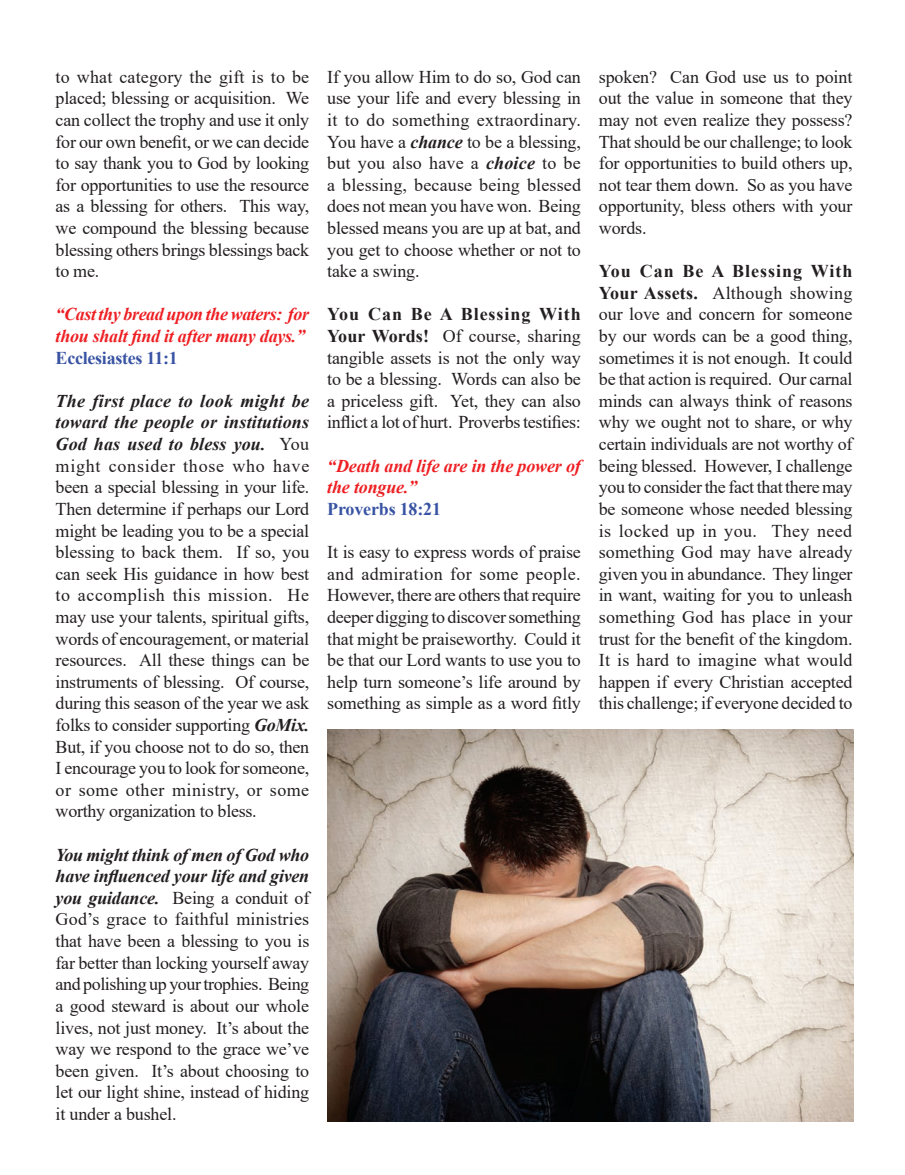
<style>
.page{position:relative;width:905px;height:1175px;background:#fff}
.page>*{position:absolute;margin:0;border:0;box-sizing:border-box;transform-origin:0 0}
.t1{font:18px/21.6px "Times New Roman";letter-spacing:-.01em;color:#231f20;text-align:justify}
.t2{font:italic 700 18px/21.6px "Times New Roman";letter-spacing:-.015em;color:#ee1f23}
.t3{font:700 18px "Times New Roman";letter-spacing:-.015em;color:#3853a3}
.s1{font-weight:700;font-style:italic}
.s2{font-weight:700}
</style>
<div class="page">
<img style="left:327px;top:730px;width:527px;height:391px">
<p class="t1" style="left:56px;top:65px;width:255px">to what category the gift is to be placed; blessing or acquisition. We can collect the trophy and use it only for our own benefit, or we can decide to say thank you to God by looking for opportunities to use the resource as a blessing for others. This way, we compound the blessing because blessing others brings blessings back to me.</p>
<p class="t2" style="left:56px;top:303px;width:255px">“Cast thy bread upon the waters: for thou shalt find it after many days.”</p>
<p class="t3" style="left:56px;top:344px;width:124px">Ecclesiastes 11:1</p>
<p class="t1" style="left:56px;top:389px;width:255px"><span class="s1">The first place to look might be toward the people or institutions God has used to bless you.</span> You might consider those who have been a special blessing in your life.<br>Then determine if perhaps our Lord might be leading you to be a special blessing to back them. If so, you can seek His guidance in how best to accomplish this mission. He may use your talents, spiritual gifts, words of encouragement, or material resources. All these things can be instruments of blessing. Of course, during this season of the year we ask folks to consider supporting <span class="s1">GoMix.<br></span>But, if you choose not to do so, then I encourage you to look for someone, or some other ministry, or some worthy organization to bless.</p>
<p class="t1" style="left:56px;top:843px;width:255px"><span class="s1">You might think of men of God who have influenced your life and given you guidance.</span> Being a conduit of God’s grace to faithful ministries that have been a blessing to you is far better than locking yourself away and polishing up your trophies. Being a good steward is about our whole lives, not just money. It’s about the way we respond to the grace we’ve been given. It’s about choosing to let our light shine, instead of hiding it under a bushel.</p>
<p class="t1" style="left:327px;top:65px;width:255px">If you allow Him to do so, God can use your life and every blessing in it to do something extraordinary.<br>You have a <span class="s1">chance</span> to be a blessing, but you also have a <span class="s1">choice</span> to be a blessing, because being blessed does not mean you have won. Being blessed means you are up at bat, and you get to choose whether or not to take a swing.</p>
<p class="t1" style="left:327px;top:303px;width:255px"><span class="s2">You Can Be A Blessing With Your Words!</span> Of course, sharing tangible assets is not the only way to be a blessing. Words can also be a priceless gift. Yet, they can also inflict a lot of hurt. Proverbs testifies:</p>
<p class="t2" style="left:327px;top:454px;width:255px">“Death and life are in the power of the tongue.”</p>
<p class="t3" style="left:327px;top:496px;width:115px">Proverbs 18:21</p>
<p class="t1" style="left:327px;top:540px;width:255px">It is easy to express words of praise and admiration for some people.<br>However, there are others that require deeper digging to discover something that might be praiseworthy. Could it be that our Lord wants to use you to help turn someone’s life around by something as simple as a word fitly</p>
<p class="t1" style="left:599px;top:65px;width:255px">spoken? Can God use us to point out the value in someone that they may not even realize they possess?<br>That should be our challenge; to look for opportunities to build others up, not tear them down. So as you have opportunity, bless others with your words.</p>
<p class="t1" style="left:599px;top:260px;width:255px"><span class="s2">You Can Be A Blessing With Your Assets.</span> Although showing our love and concern for someone by our words can be a good thing, sometimes it is not enough. It could be that action is required. Our carnal minds can always think of reasons why we ought not to share, or why certain individuals are not worthy of being blessed. However, I challenge you to consider the fact that there may be someone whose needed blessing is locked up in you. They need something God may have already given you in abundance. They linger in want, waiting for you to unleash something God has place in your trust for the benefit of the kingdom.<br>It is hard to imagine what would happen if every Christian accepted this challenge; if everyone decided to</p>
</div>
